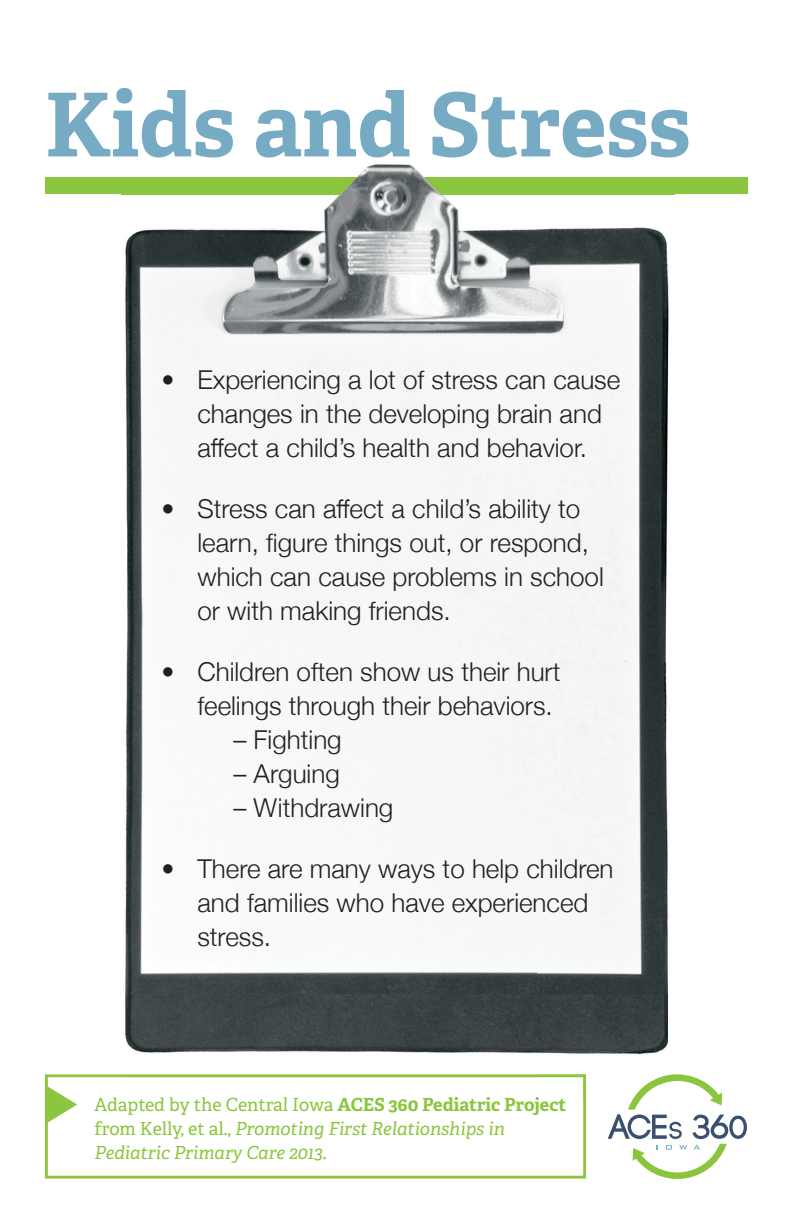
<style>
.page{position:relative;width:792px;height:1224px;background:#fff}
.page>*{position:absolute;margin:0;border:0;box-sizing:border-box;transform-origin:0 0}
.t1{font:700 88px "Adelle";color:#77aac3}
.t2{font:300 26px/34px "Helvetica Neue";color:#231f20}
.t3{font:italic 18px/24px "Adelle";color:#8bc63e}
.s1{font-style:normal}
.s2{font-weight:700;font-style:normal}
</style>
<div class="page">
<svg style="left:45px;top:1074px;width:541px;height:105px"></svg>
<svg style="left:608px;top:1074px;width:139px;height:105px"></svg>
<svg style="left:45px;top:1085px;width:32px;height:39px"></svg>
<div style="left:45px;top:177px;width:702px;height:17px;background:#8bc63e"></div>
<img style="left:121px;top:164px;width:415px;height:890px">
<img style="left:536px;top:194px;width:138px;height:906px">
<img style="left:121px;top:1074px;width:465px;height:26px">
<img style="left:632px;top:1075px;width:42px;height:25px">
<img style="left:121px;top:1097px;width:213px;height:3px">
<img style="left:338px;top:1097px;width:228px;height:3px">
<img style="left:121px;top:177px;width:415px;height:17px">
<h1 class="t1" style="left:45px;top:69px;width:647px">Kids and Stress</h1>
<p class="t2" style="left:197px;top:361px;width:424px;text-indent:-36px">• Experiencing a lot of stress can cause changes in the developing brain and affect a child’s health and behavior.</p>
<p class="t2" style="left:197px;top:490px;width:408px;text-indent:-36px">• Stress can affect a child’s ability to learn, figure things out, or respond, which can cause problems in school or with making friends.</p>
<p class="t2" style="left:161px;top:653px;width:401px;text-align:right">• Children often show us their hurt feelings through their behaviors.</p>
<p class="t2" style="left:233px;top:721px;width:110px">– Fighting</p>
<p class="t2" style="left:233px;top:755px;width:108px">– Arguing</p>
<p class="t2" style="left:233px;top:789px;width:162px">– Withdrawing</p>
<p class="t2" style="left:197px;top:850px;width:418px;text-indent:-36px">• There are many ways to help children and families who have experienced stress.</p>
<p class="t3" style="left:94px;top:1093px;width:474px"><span class="s1">Adapted by the Central Iowa</span> <span class="s2">ACES 360 Pediatric Project </span><span class="s1">from Kelly, et al.,</span> Promoting First Relationships in<br>Pediatric Primary Care 2013.</p>
</div>
